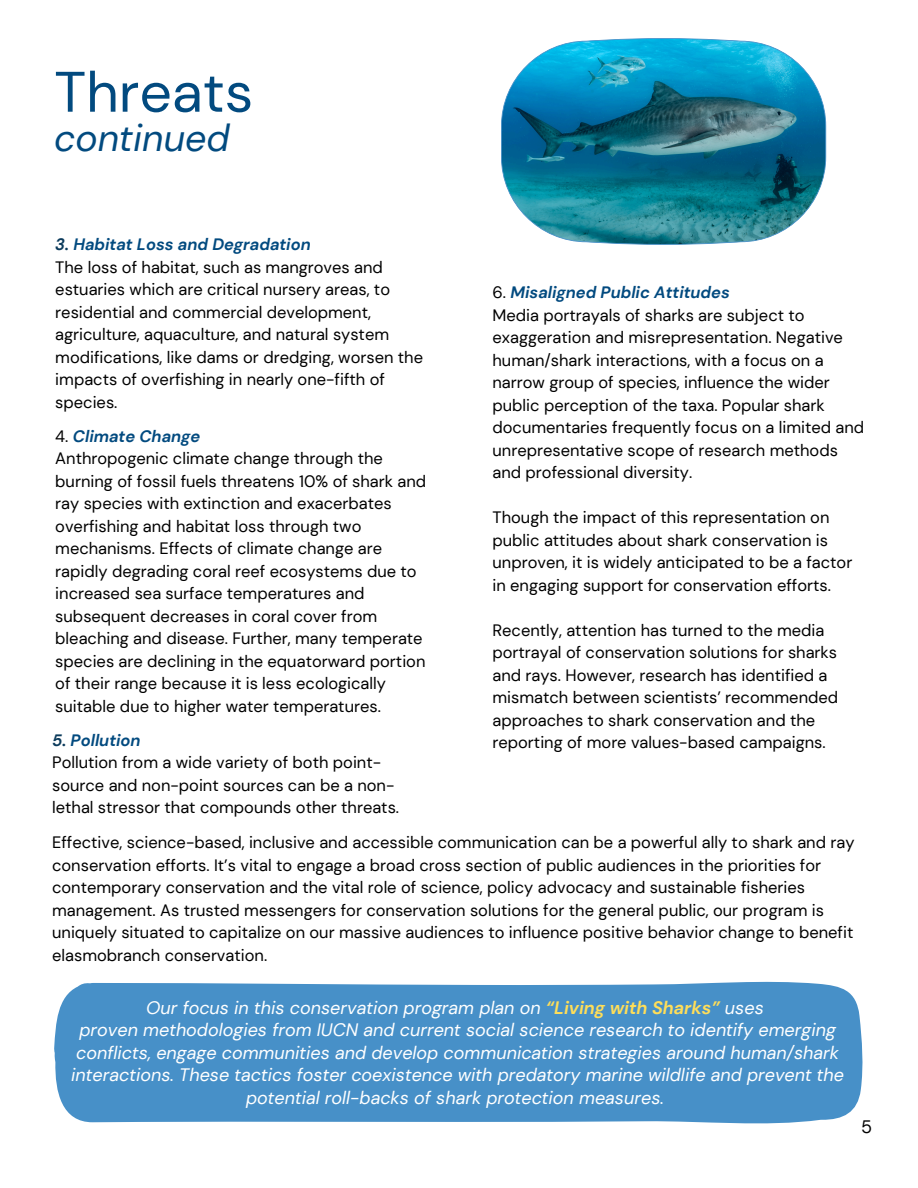
<style>
.page{position:relative;width:918px;height:1188px;background:#fff}
.page>*{position:absolute;margin:0;border:0;box-sizing:border-box;transform-origin:0 0}
.t1{font:57px "DM Sans";color:#024a7f}
.t2{font:italic 37.5px "DM Sans";color:#024a7f}
.t3{font:italic 18px/22.5px "DM Sans";color:#fff;text-align:center}
.t4{font:18px "DM Sans";color:#000}
.t5{font:16.5px/22.5px "DM Sans";color:#000}
.t6{font:italic 700 16.5px "DM Sans";color:#024a7f}
.s1{color:#0c3b5c}
.s2{font-weight:400;font-style:normal;color:#000}
.s3{font-weight:700;color:#ffde59}
</style>
<div class="page">
<img style="left:501px;top:38px;width:325px;height:207px">
<div style="left:54px;top:981px;width:809px;height:143px;background:#4790c8"></div>
<p class="t1" style="left:54px;top:55px;width:201px">Threats</p>
<p class="t2" style="left:54px;top:114px;width:177px">continued</p>
<p class="t6" style="left:55px;top:234px;width:257px"><span class="s1">3.</span> Habitat Loss and Degradation</p>
<p class="t5" style="left:55px;top:256px;width:369px">The loss of habitat, such as mangroves and estuaries which are critical nursery areas, to residential and commercial development, agriculture, aquaculture, and natural system modifications, like dams or dredging, worsen the impacts of overfishing in nearly one-fifth of species.</p>
<p class="t6" style="left:55px;top:425px;width:147px"><span class="s2">4.</span> Climate Change</p>
<h1 class="t5" style="left:55px;top:447px;width:372px">Anthropogenic climate change through the burning of fossil fuels threatens 10% of shark and ray species with extinction and exacerbates overfishing and habitat loss through two mechanisms. Effects of climate change are rapidly degrading coral reef ecosystems due to increased sea surface temperatures and subsequent decreases in coral cover from bleaching and disease. Further, many temperate species are declining in the equatorward portion of their range because it is less ecologically suitable due to higher water temperatures.</h1>
<p class="t6" style="left:52px;top:729px;width:90px"><span class="s1">5.</span> Pollution</p>
<p class="t5" style="left:52px;top:751px;width:348px">Pollution from a wide variety of both point&shy;source and non-point sources can be a non&shy;lethal stressor that compounds other threats.</p>
<p class="t6" style="left:493px;top:282px;width:239px"><span class="s2">6.</span> Misaligned Public Attitudes</p>
<p class="t5" style="left:493px;top:304px;width:373px">Media portrayals of sharks are subject to exaggeration and misrepresentation. Negative human/shark interactions, with a focus on a narrow group of species, influence the wider public perception of the taxa. Popular shark documentaries frequently focus on a limited and unrepresentative scope of research methods and professional diversity.</p>
<p class="t5" style="left:493px;top:507px;width:361px">Though the impact of this representation on public attitudes about shark conservation is unproven, it is widely anticipated to be a factor in engaging support for conservation efforts.</p>
<p class="t5" style="left:493px;top:619px;width:347px">Recently, attention has turned to the media portrayal of conservation solutions for sharks and rays. However, research has identified a mismatch between scientists’ recommended approaches to shark conservation and the reporting of more values-based campaigns.</p>
<p class="t5" style="left:52px;top:831px;width:804px">Effective, science-based, inclusive and accessible communication can be a powerful ally to shark and ray conservation efforts. It’s vital to engage a broad cross section of public audiences in the priorities for contemporary conservation and the vital role of science, policy advocacy and sustainable fisheries management. As trusted messengers for conservation solutions for the general public, our program is uniquely situated to capitalize on our massive audiences to influence positive behavior change to benefit elasmobranch conservation.</p>
<p class="t3" style="left:146px;top:997px;width:619px">Our focus in this conservation program plan on <span class="s3">“Living with Sharks”</span> uses</p>
<p class="t3" style="left:71px;top:1019px;width:774px">proven methodologies from IUCN and current social science research to identify emerging conflicts, engage communities and develop communication strategies around human/shark interactions. These tactics foster coexistence with predatory marine wildlife and prevent the potential roll-backs of shark protection measures.</p>
<p class="t4" style="left:861px;top:1115px;width:13px">5</p>
</div>
